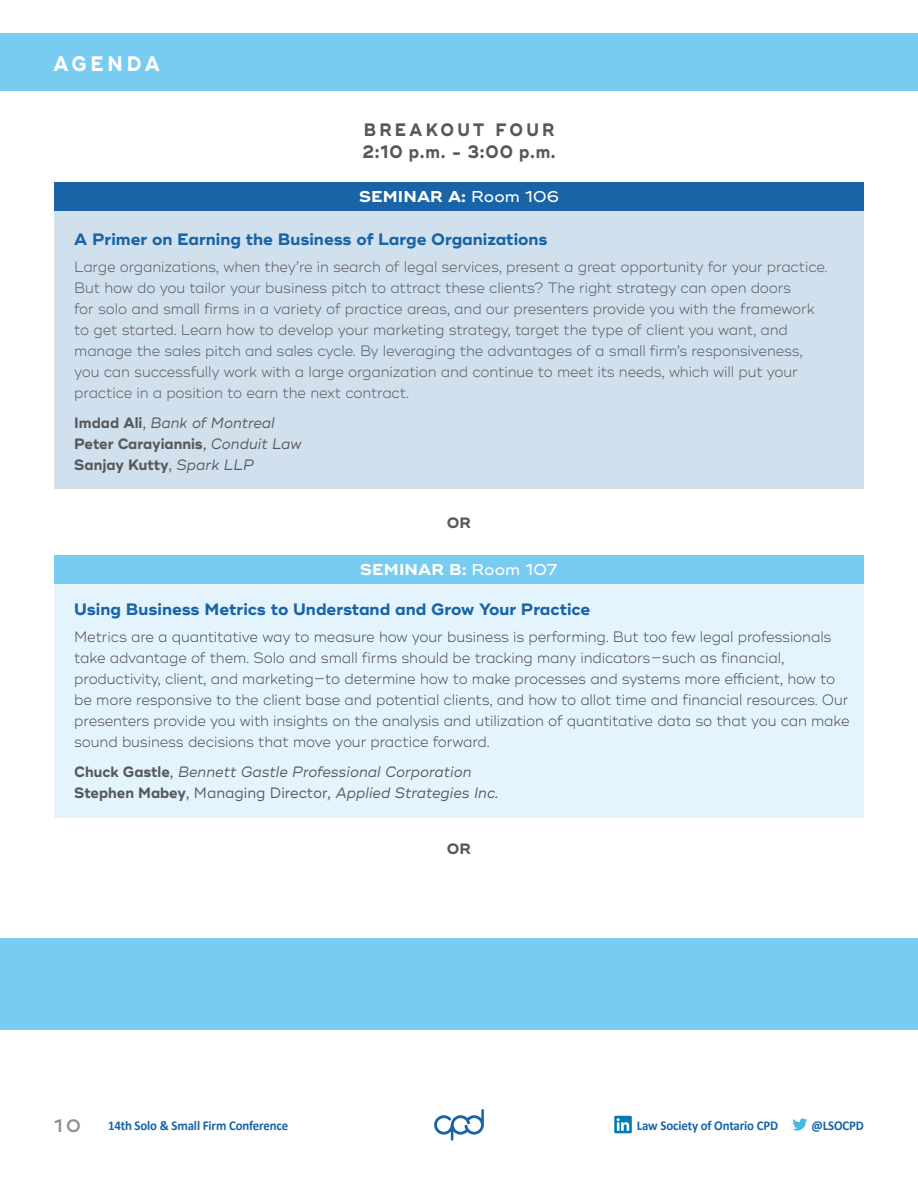
<style>
.page{position:relative;width:918px;height:1188px;background:#fff}
.page>*{position:absolute;margin:0;border:0;box-sizing:border-box;transform-origin:0 0}
.t1{font:700 21px "Ridley Grotesk";letter-spacing:.2em;color:#fff;scale:.9 1}
.t2{font:700 18px "Ridley Grotesk";letter-spacing:.2em;color:#57585a;scale:.9 1}
.t3{font:600 18px "Ridley Grotesk";color:#8f9194}
.t4{font:700 16.5px "Ridley Grotesk";color:#1864a7}
.t5{font:700 15.6px "Ridley Grotesk";letter-spacing:.01em;color:#fff;scale:1.05 1}
.t6{font:300 15px/21px "Ridley Grotesk";letter-spacing:-.01em;color:#57585a;scale:.95 1}
.t7{font:300 15px/21px "Ridley Grotesk";letter-spacing:-.01em;color:#494659;scale:.95 1}
.t8{font:italic 15px/21px "Ridley Grotesk";color:#57585a;scale:.95 1}
.basic-text1{font:700 15px/21px "Ridley Grotesk";color:#57585a;scale:.95 1}
.basic-text1-2{font:700 15px "Ridley Grotesk";color:#57585a}
.t9{font:700 13.5px "Calibri";letter-spacing:-.01em;color:#1864a7;scale:.95 1}
.s1{font-weight:500}
.s2{font-weight:400}
.s3{font-weight:400;font-style:italic}
.s4{font-weight:700;font-style:normal}
.s5{font-style:normal}
</style>
<div class="page">
<svg style="left:792px;top:1118px;width:15px;height:13px"></svg>
<svg style="left:614px;top:1116px;width:18px;height:17px"></svg>
<svg style="left:617px;top:1118px;width:12px;height:13px"></svg>
<svg style="left:434px;top:1109px;width:50px;height:32px"></svg>
<div style="left:0;top:33px;width:918px;height:58px;background:#78cbf1"></div>
<div style="left:54px;top:212px;width:810px;height:277px;background:#d1e0ed"></div>
<div style="left:54px;top:584px;width:810px;height:234px;background:#e4f4fc"></div>
<div style="left:54px;top:183px;width:810px;height:28px;background:#1864a7"></div>
<div style="left:54px;top:555px;width:810px;height:29px;background:#78cbf1"></div>
<div style="left:0;top:939px;width:918px;height:91px;background:#78cbf1"></div>
<p class="t1" style="left:53px;top:51px;width:120px">AGENDA</p>
<p class="t2" style="left:364px;top:119px;width:213px">BREAKOUT FOUR</p>
<p class="t2" style="left:363px;top:141px;width:216px">2:10 p.m. - 3:00 p.m.</p>
<p class="t5" style="left:359px;top:187px;width:192px">SEMINAR A: <span class="s1">Room 106</span></p>
<p class="t4" style="left:74px;top:229px;width:475px">A Primer on Earning the Business of Large Organizations</p>
<p class="t6" style="left:74px;top:256px;width:795px">Large organizations, when they’re in search of legal services, present a great opportunity for your practice.<br>But how do you tailor your business pitch to attract these clients? The right strategy can open doors<br>for solo and small firms in a variety of practice areas, and our presenters provide you with the framework to get started. Learn how to develop your marketing strategy, target the type of client you want, and manage the sales pitch and sales cycle. By leveraging the advantages of a small firm’s responsiveness, you can successfully work with a large organization and continue to meet its needs, which will put your practice in a position to earn the next contract.</p>
<p class="basic-text1" style="left:74px;top:412px;width:241px">Imdad Ali<span class="s2">,</span> <span class="s3">Bank of Montreal<br></span>Peter Carayiannis<span class="s2">,</span> <span class="s3">Conduit Law<br></span>Sanjay Kutty<span class="s2">,</span> <span class="s3">Spark LLP</span></p>
<p class="basic-text1-2" style="left:447px;top:514px;width:26px">OR</p>
<p class="t5" style="left:360px;top:560px;width:190px">SEMINAR B: <span class="s1">Room 107</span></p>
<p class="t4" style="left:74px;top:600px;width:518px">Using Business Metrics to Understand and Grow Your Practice</p>
<p class="t7" style="left:74px;top:627px;width:818px">Metrics are a quantitative way to measure how your business is performing. But too few legal professionals take advantage of them. Solo and small firms should be tracking many indicators—such as financial, productivity, client, and marketing—to determine how to make processes and systems more efficient, how to be more responsive to the client base and potential clients, and how to allot time and financial resources. Our presenters provide you with insights on the analysis and utilization of quantitative data so that you can make sound business decisions that move your practice forward.</p>
<p class="t8" style="left:74px;top:762px;width:448px"><span class="s4">Chuck Gastle</span><span class="s5">,</span> Bennett Gastle Professional Corporation<br><span class="s4">Stephen Mabey</span><span class="s5">, Managing Director</span>, Applied Strategies Inc.</p>
<p class="basic-text1-2" style="left:447px;top:840px;width:26px">OR</p>
<p class="t3" style="left:54px;top:1115px;width:29px">10</p>
<p class="t9" style="left:108px;top:1116px;width:191px">14th Solo &amp; Small Firm Conference</p>
<p class="t9" style="left:637px;top:1116px;width:150px">Law Society of Ontario CPD</p>
<p class="t9" style="left:811px;top:1116px;width:57px">@LSOCPD</p>
</div>
